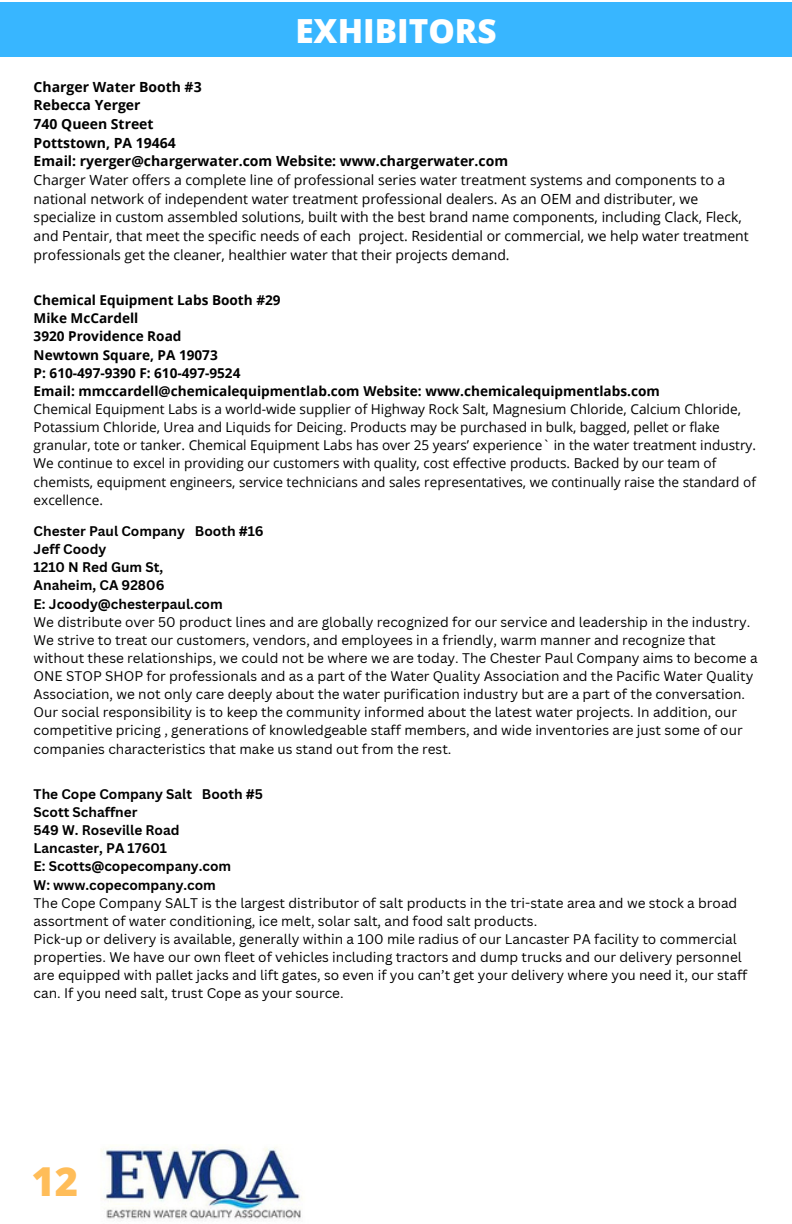
<style>
.page{position:relative;width:792px;height:1224px;background:#fff}
.page>*{position:absolute;margin:0;border:0;box-sizing:border-box;transform-origin:0 0}
.t1{font:800 40px "Open Sans";color:#ffbd59}
.t2{font:800 33.2px "Open Sans";color:#fff}
.t3{font:14px/18.6px "Open Sans";color:#000}
.t4{font:700 14px "Open Sans";color:#000}
.t5{font:13.6px/18.2px "Canva Sans";color:#000}
.t6{font:13.6px/18.2px "Open Sans";color:#000}
.t7{font:700 13.6px "Canva Sans";color:#000}
.t8{font:700 13.6px "Open Sans";color:#000}
</style>
<div class="page">
<div style="left:0;top:2px;width:792px;height:55px;background:#38b6ff"></div>
<img style="left:101px;top:1145px;width:202px;height:76px">
<p class="t2" style="left:295px;top:7px;width:203px">EXHIBITORS</p>
<p class="t4" style="left:34px;top:77px;width:170px">Charger Water Booth #3</p>
<p class="t4" style="left:34px;top:96px;width:108px">Rebecca Yerger</p>
<p class="t4" style="left:34px;top:114px;width:121px">740 Queen Street</p>
<p class="t4" style="left:34px;top:133px;width:144px">Pottstown, PA 19464</p>
<p class="t4" style="left:34px;top:152px;width:476px">Email: ryerger@chargerwater.com Website: www.chargerwater.com</p>
<p class="t3" style="left:34px;top:170px;width:717px">Charger Water offers a complete line of professional series water treatment systems and components to a national network of independent water treatment professional dealers. As an OEM and distributer, we specialize in custom assembled solutions, built with the best brand name components, including Clack, Fleck, and Pentair, that meet the specific needs of each project. Residential or commercial, we help water treatment professionals get the cleaner, healthier water that their projects demand.</p>
<p class="t8" style="left:34px;top:291px;width:248px">Chemical Equipment Labs Booth #29</p>
<p class="t8" style="left:34px;top:309px;width:106px">Mike McCardell</p>
<p class="t8" style="left:34px;top:327px;width:149px">3920 Providence Road</p>
<p class="t8" style="left:34px;top:345px;width:186px">Newtown Square, PA 19073</p>
<p class="t8" style="left:34px;top:363px;width:208px">P: 610-497-9390 F: 610-497-9524</p>
<p class="t8" style="left:34px;top:381px;width:628px">Email: mmccardell@chemicalequipmentlab.com Website: www.chemicalequipmentlabs.com</p>
<p class="t6" style="left:34px;top:400px;width:724px">Chemical Equipment Labs is a world-wide supplier of Highway Rock Salt, Magnesium Chloride, Calcium Chloride, Potassium Chloride, Urea and Liquids for Deicing. Products may be purchased in bulk, bagged, pellet or flake granular, tote or tanker. Chemical Equipment Labs has over 25 years’ experience` in the water treatment industry.<br>We continue to excel in providing our customers with quality, cost effective products. Backed by our team of chemists, equipment engineers, service technicians and sales representatives, we continually raise the standard of excellence.</p>
<p class="t7" style="left:34px;top:521px;width:232px">Chester Paul Company Booth #16</p>
<p class="t7" style="left:34px;top:540px;width:74px">Jeff Coody</p>
<p class="t7" style="left:34px;top:558px;width:131px">1210 N Red Gum St,</p>
<p class="t7" style="left:34px;top:576px;width:132px">Anaheim, CA 92806</p>
<p class="t7" style="left:34px;top:594px;width:191px">E: Jcoody@chesterpaul.com</p>
<p class="t5" style="left:34px;top:612px;width:725px">We distribute over 50 product lines and are globally recognized for our service and leadership in the industry.<br>We strive to treat our customers, vendors, and employees in a friendly, warm manner and recognize that without these relationships, we could not be where we are today. The Chester Paul Company aims to become a ONE STOP SHOP for professionals and as a part of the Water Quality Association and the Pacific Water Quality Association, we not only care deeply about the water purification industry but are a part of the conversation.<br>Our social responsibility is to keep the community informed about the latest water projects. In addition, our competitive pricing , generations of knowledgeable staff members, and wide inventories are just some of our companies characteristics that make us stand out from the rest.</p>
<p class="t7" style="left:34px;top:784px;width:231px">The Cope Company Salt Booth #5</p>
<p class="t7" style="left:34px;top:802px;width:105px">Scott Schaffner</p>
<p class="t7" style="left:34px;top:821px;width:147px">549 W. Roseville Road</p>
<p class="t7" style="left:34px;top:839px;width:135px">Lancaster, PA 17601</p>
<p class="t7" style="left:34px;top:857px;width:199px">E: Scotts@copecompany.com</p>
<p class="t7" style="left:34px;top:875px;width:184px">W: www.copecompany.com</p>
<p class="t5" style="left:34px;top:893px;width:705px">The Cope Company SALT is the largest distributor of salt products in the tri-state area and we stock a broad assortment of water conditioning, ice melt, solar salt, and food salt products.</p>
<p class="t5" style="left:34px;top:930px;width:715px">Pick-up or delivery is available, generally within a 100 mile radius of our Lancaster PA facility to commercial properties. We have our own fleet of vehicles including tractors and dump trucks and our delivery personnel are equipped with pallet jacks and lift gates, so even if you can’t get your delivery where you need it, our staff can. If you need salt, trust Cope as your source.</p>
<p class="t1" style="left:32px;top:1154px;width:48px">12</p>
</div>
